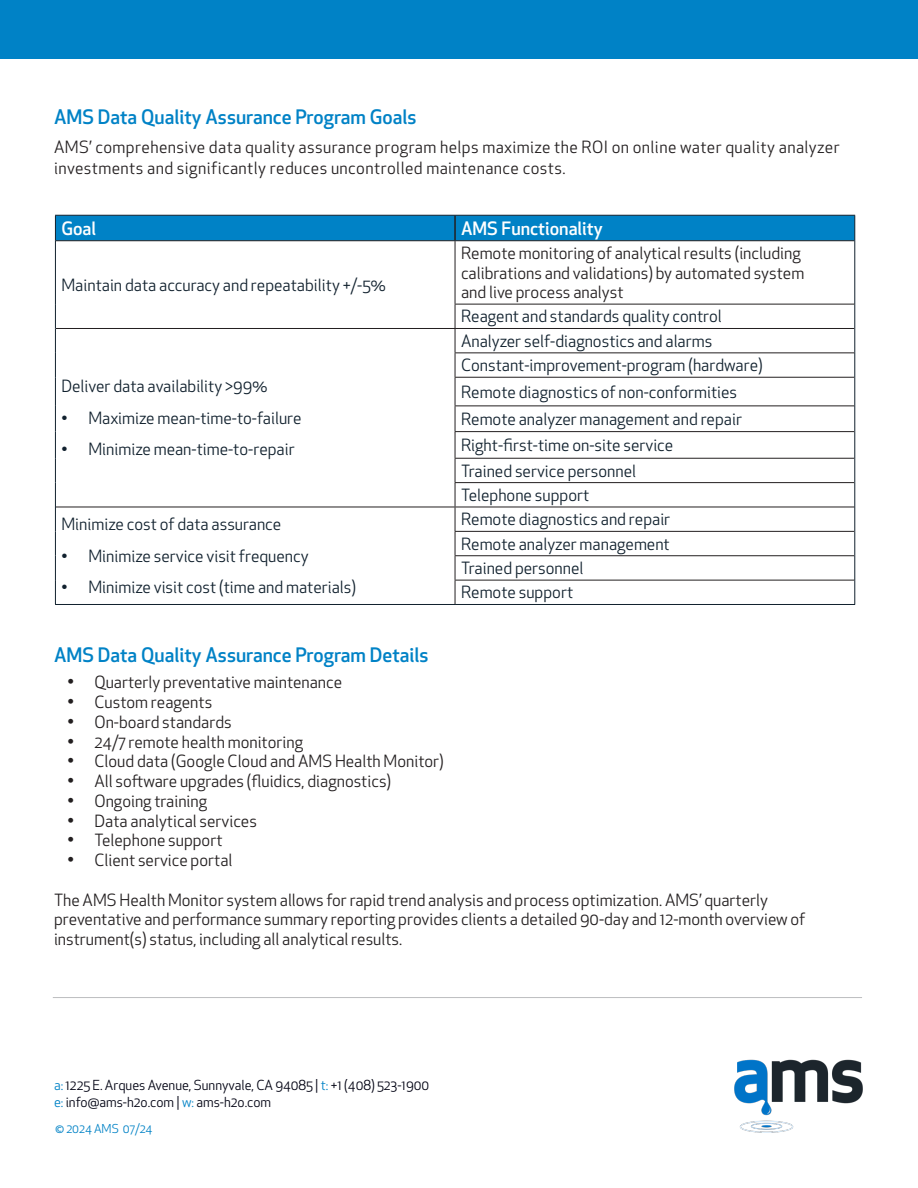
<style>
.page{position:relative;width:918px;height:1188px;background:#fff}
.page>*{position:absolute;margin:0;border:0;box-sizing:border-box;transform-origin:0 0}
.t1{font:500 19.5px "Apex New";color:#0082c6}
.t2{font:500 18px "Apex New";color:#fff}
.t3{font:16.5px/19.8px "Apex New";color:#231f20}
.t4{font:16.5px "Apex New";color:#11212e}
.t5{font:16.5px/21px "Apex New";letter-spacing:.025em;color:#231f20}
.t6{font:13.5px/16.5px "Apex New";color:#000212}
.Paragraph_Style14{font:12px "Apex New";color:#0082c6}
.s1{font-size:18px}
.s2{color:#0082c6}
</style>
<div class="page">
<div style="left:0;top:0;width:918px;height:58px;background:#0082c6"></div>
<hr style="left:53px;top:997px;width:809px;height:1px;background:#bcbdc0">
<img style="left:734px;top:1059px;width:129px;height:73px">
<hr style="left:455px;top:241px;width:1px;height:63px;background:#231f20">
<hr style="left:455px;top:555px;width:399px;height:1px;background:#231f20">
<svg style="left:455px;top:305px;width:1px;height:299px"></svg>
<hr style="left:455px;top:580px;width:399px;height:1px;background:#231f20">
<hr style="left:55px;top:604px;width:400px;height:1px;background:#11212e">
<hr style="left:455px;top:604px;width:400px;height:1px;background:#11212e">
<hr style="left:56px;top:507px;width:399px;height:1px;background:#231f20">
<hr style="left:455px;top:507px;width:399px;height:1px;background:#231f20">
<hr style="left:455px;top:531px;width:399px;height:1px;background:#231f20">
<hr style="left:455px;top:458px;width:399px;height:1px;background:#231f20">
<hr style="left:455px;top:482px;width:399px;height:1px;background:#231f20">
<hr style="left:56px;top:328px;width:399px;height:1px;background:#231f20">
<hr style="left:455px;top:328px;width:399px;height:1px;background:#231f20">
<hr style="left:55px;top:241px;width:1px;height:63px;background:#11212e">
<hr style="left:854px;top:241px;width:1px;height:63px;background:#11212e">
<svg style="left:55px;top:304px;width:1px;height:300px"></svg>
<hr style="left:455px;top:304px;width:399px;height:1px;background:#231f20">
<div style="left:55px;top:215px;width:800px;height:26px;background:#0082c6"></div>
<hr style="left:56px;top:240px;width:399px;height:1px;background:#231f20">
<hr style="left:455px;top:240px;width:399px;height:1px;background:#231f20">
<hr style="left:455px;top:406px;width:399px;height:1px;background:#231f20">
<hr style="left:455px;top:431px;width:399px;height:1px;background:#231f20">
<hr style="left:455px;top:352px;width:399px;height:1px;background:#231f20">
<hr style="left:455px;top:377px;width:399px;height:1px;background:#231f20">
<svg style="left:854px;top:304px;width:1px;height:300px"></svg>
<p class="t1" style="left:54px;top:104px;width:364px">AMS Data Quality Assurance Program Goals</p>
<p class="t5" style="left:54px;top:136px;width:787px">AMS’ comprehensive data quality assurance program helps maximize the ROI on online water quality analyzer investments and significantly reduces uncontrolled maintenance costs.</p>
<p class="t2" style="left:61px;top:216px;width:36px">Goal</p>
<p class="t2" style="left:461px;top:216px;width:143px">AMS Functionality</p>
<p class="t4" style="left:61px;top:274px;width:326px">Maintain data accuracy and repeatability +/-5%</p>
<p class="t3" style="left:461px;top:243px;width:345px">Remote monitoring of analytical results (including calibrations and validations) by automated system and live process analyst</p>
<p class="t4" style="left:461px;top:306px;width:262px">Reagent and standards quality control</p>
<p class="t4" style="left:61px;top:376px;width:208px">Deliver data availability &gt;99%</p>
<p class="t4" style="left:61px;top:408px;width:242px">• Maximize mean-time-to-failure</p>
<p class="t4" style="left:61px;top:439px;width:235px">• Minimize mean-time-to-repair</p>
<p class="t4" style="left:61px;top:514px;width:221px">Minimize cost of data assurance</p>
<p class="t4" style="left:61px;top:546px;width:249px">• Minimize service visit frequency</p>
<p class="t4" style="left:61px;top:577px;width:296px">• Minimize visit cost (time and materials)</p>
<p class="t4" style="left:461px;top:330px;width:253px">Analyzer self-diagnostics and alarms</p>
<p class="t4" style="left:461px;top:355px;width:303px">Constant-improvement-program (hardware)</p>
<p class="t4" style="left:461px;top:381px;width:278px">Remote diagnostics of non-conformities</p>
<p class="t4" style="left:461px;top:409px;width:282px">Remote analyzer management and repair</p>
<p class="t4" style="left:461px;top:435px;width:214px">Right-first-time on-site service</p>
<p class="t4" style="left:461px;top:460px;width:177px">Trained service personnel</p>
<p class="t4" style="left:461px;top:485px;width:130px">Telephone support</p>
<p class="t4" style="left:461px;top:509px;width:211px">Remote diagnostics and repair</p>
<p class="t4" style="left:461px;top:533px;width:210px">Remote analyzer management</p>
<p class="t4" style="left:461px;top:558px;width:124px">Trained personnel</p>
<p class="t4" style="left:461px;top:582px;width:114px">Remote support</p>
<p class="t1" style="left:54px;top:642px;width:376px">AMS Data Quality Assurance Program Details</p>
<p class="t3" style="left:68px;top:672px;width:276px"><span class="s1">•</span> Quarterly preventative maintenance</p>
<p class="t3" style="left:68px;top:692px;width:146px"><span class="s1">•</span> Custom reagents</p>
<p class="t3" style="left:68px;top:712px;width:166px"><span class="s1">•</span> On-board standards</p>
<p class="t3" style="left:68px;top:732px;width:237px"><span class="s1">•</span> 24/7 remote health monitoring</p>
<p class="t3" style="left:68px;top:751px;width:378px"><span class="s1">•</span> Cloud data (Google Cloud and AMS Health Monitor)</p>
<p class="t3" style="left:68px;top:771px;width:325px"><span class="s1">•</span> All software upgrades (fluidics, diagnostics)</p>
<p class="t3" style="left:68px;top:791px;width:141px"><span class="s1">•</span> Ongoing training</p>
<p class="t3" style="left:68px;top:811px;width:191px"><span class="s1">•</span> Data analytical services</p>
<p class="t3" style="left:68px;top:831px;width:157px"><span class="s1">•</span> Telephone support</p>
<p class="t3" style="left:68px;top:850px;width:166px"><span class="s1">•</span> Client service portal</p>
<p class="t3" style="left:54px;top:890px;width:753px">The AMS Health Monitor system allows for rapid trend analysis and process optimization. AMS’ quarterly preventative and performance summary reporting provides clients a detailed 90-day and 12-month overview of instrument(s) status, including all analytical results.</p>
<p class="t6" style="left:54px;top:1077px;width:377px"><span class="s2">a:</span> 1225 E. Arques Avenue, Sunnyvale, CA 94085 | <span class="s2">t:</span> +1 (408) 523-1900 <span class="s2">e:</span> info@ams-h2o.com | <span class="s2">w:</span> ams-h2o.com</p>
<p class="Paragraph_Style14" style="left:55px;top:1121px;width:99px">© 2024 AMS 07/24</p>
</div>
